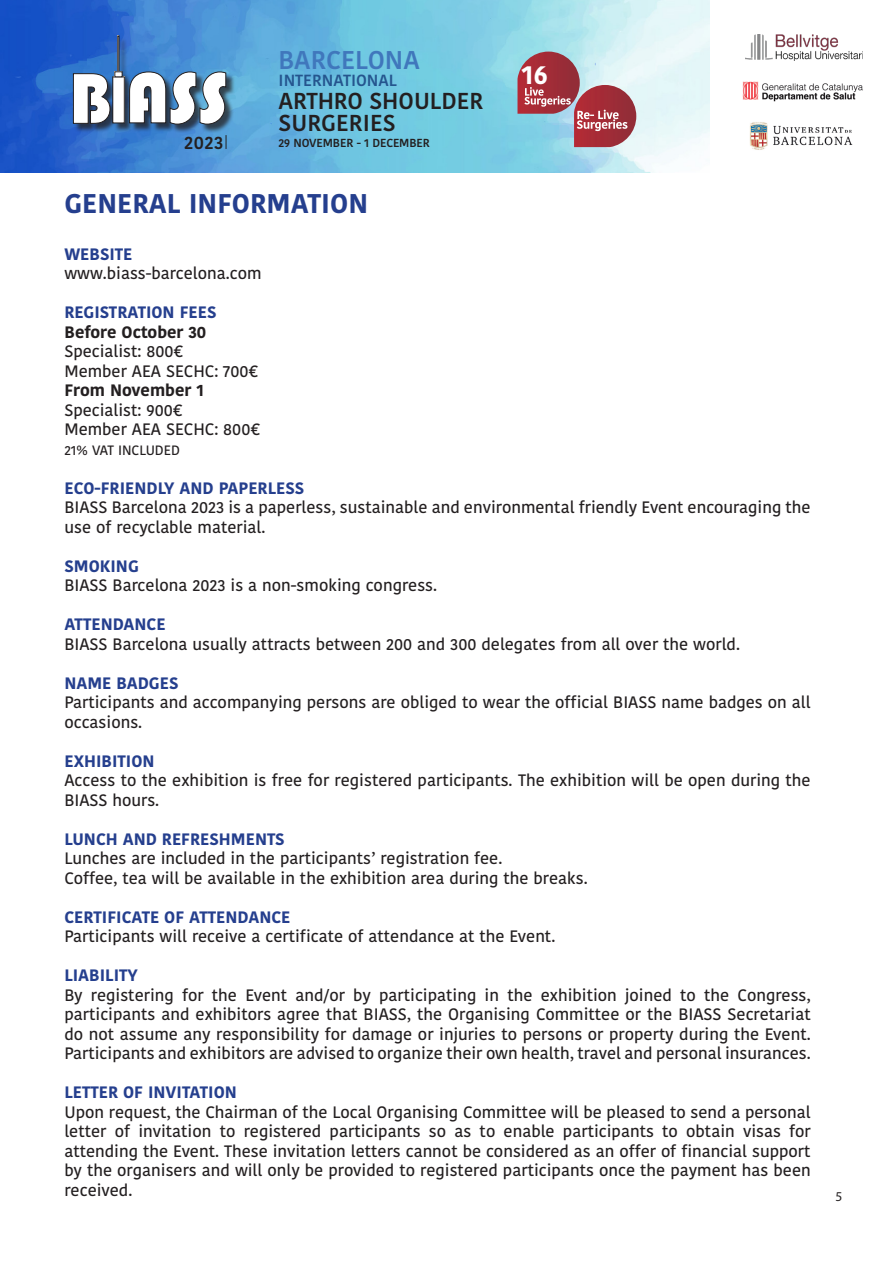
<style>
.page{position:relative;width:893px;height:1263px;background:#fff}
.page>*{position:absolute;margin:0;border:0;box-sizing:border-box;transform-origin:0 0}
.t1{font:700 27px "Kohinoor Telugu";color:#253f8e}
.t2{font:700 26.4px "Kohinoor Telugu";color:#fff}
.t3{font:600 25.65px "Kohinoor Telugu";color:#4077bc}
.t4{font:600 22.95px/22.4px "Kohinoor Telugu";color:#231f20}
.t5{font:600 18.3px "Kohinoor Telugu";color:#231f20}
.t6{font:500 16.5px/19.5px "Kohinoor Telugu";color:#231f20}
.t7{font:700 16.5px "Kohinoor Telugu";color:#253f8e}
.t8{font:700 16.5px "Kohinoor Telugu";color:#231f20}
.t9{font:600 16.05px "Kohinoor Telugu";color:#25558e}
.t10{font:500 13.5px "Kohinoor Telugu";color:#231f20}
.t11{font:13.5px "Myriad Pro";color:#231f20}
.t12{font:600 11.7px "Kohinoor Telugu";letter-spacing:-.01em;color:#231f20}
</style>
<div class="page">
<img style="left:0;top:0;width:710px;height:173px">
<img style="left:750px;top:122px;width:103px;height:28px">
<img style="left:746px;top:35px;width:117px;height:26px">
<img style="left:742px;top:81px;width:121px;height:21px">
<div style="left:74px;top:37px;width:101px;height:96px;background:#231f20;opacity:.75"></div>
<div style="left:118px;top:36px;width:1px;height:42px;border:1px solid #231f20"></div>
<svg style="left:73px;top:72px;width:49px;height:52px"></svg>
<div style="left:171px;top:73px;width:34px;height:60px;background:#231f20;opacity:.75"></div>
<div style="left:201px;top:73px;width:34px;height:60px;background:#231f20;opacity:.75"></div>
<svg style="left:129px;top:72px;width:97px;height:52px"></svg>
<svg style="left:226px;top:135px;width:1px;height:14px"></svg>
<svg style="left:517px;top:52px;width:119px;height:95px;background:#af848f"></svg>
<h3 class="t3" style="left:279px;top:45px;width:143px">BARCELONA</h3>
<p class="t9" style="left:279px;top:71px;width:120px">INTERNATIONAL</p>
<h3 class="t4" style="left:279px;top:90px;width:206px">ARTHRO SHOULDER<br>SURGERIES</h3>
<p class="t5" style="left:184px;top:132px;width:41px">2023</p>
<p class="t12" style="left:279px;top:136px;width:153px">29 NOVEMBER - 1 DECEMBER</p>
<p class="t1" style="left:64px;top:188px;width:305px">GENERAL INFORMATION</p>
<h2 class="t2" style="left:522px;top:59px;width:28px">16</h2>
<p class="t7" style="left:64px;top:244px;width:70px">WEBSITE</p>
<p class="t6" style="left:64px;top:264px;width:199px">www.biass-barcelona.com</p>
<p class="t7" style="left:64px;top:303px;width:154px">REGISTRATION FEES</p>
<p class="t8" style="left:64px;top:322px;width:143px">Before October 30</p>
<p class="t6" style="left:64px;top:342px;width:121px">Specialist: 800€</p>
<p class="t6" style="left:64px;top:361px;width:196px">Member AEA SECHC: 700€</p>
<p class="t8" style="left:64px;top:381px;width:141px">From November 1</p>
<p class="t6" style="left:64px;top:400px;width:120px">Specialist: 900€</p>
<p class="t6" style="left:64px;top:420px;width:197px">Member AEA SECHC: 800€</p>
<p class="t10" style="left:64px;top:442px;width:117px">21% VAT INCLUDED</p>
<p class="t7" style="left:64px;top:478px;width:241px">ECO-FRIENDLY AND PAPERLESS</p>
<p class="t6" style="left:64px;top:498px;width:748px">BIASS Barcelona 2023 is a paperless, sustainable and environmental friendly Event encouraging the use of recyclable material.</p>
<p class="t7" style="left:64px;top:556px;width:76px">SMOKING</p>
<p class="t6" style="left:64px;top:576px;width:374px">BIASS Barcelona 2023 is a non-smoking congress.</p>
<p class="t7" style="left:64px;top:615px;width:103px">ATTENDANCE</p>
<p class="t6" style="left:64px;top:634px;width:677px">BIASS Barcelona usually attracts between 200 and 300 delegates from all over the world.</p>
<p class="t7" style="left:64px;top:673px;width:116px">NAME BADGES</p>
<p class="t6" style="left:64px;top:693px;width:748px">Participants and accompanying persons are obliged to wear the official BIASS name badges on all occasions.</p>
<p class="t7" style="left:64px;top:751px;width:92px">EXHIBITION</p>
<p class="t6" style="left:64px;top:771px;width:748px">Access to the exhibition is free for registered participants. The exhibition will be open during the<br>BIASS hours.</p>
<p class="t7" style="left:64px;top:829px;width:222px">LUNCH AND REFRESHMENTS</p>
<p class="t6" style="left:64px;top:849px;width:439px">Lunches are included in the participants’ registration fee.</p>
<p class="t6" style="left:64px;top:868px;width:525px">Coffee, tea will be available in the exhibition area during the breaks.</p>
<p class="t7" style="left:64px;top:907px;width:228px">CERTIFICATE OF ATTENDANCE</p>
<p class="t6" style="left:64px;top:927px;width:492px">Participants will receive a certificate of attendance at the Event.</p>
<p class="t7" style="left:64px;top:966px;width:75px">LIABILITY</p>
<p class="t6" style="left:64px;top:985px;width:748px;text-align:justify">By registering for the Event and/or by participating in the exhibition joined to the Congress, participants and exhibitors agree that BIASS, the Organising Committee or the BIASS Secretariat do not assume any responsibility for damage or injuries to persons or property during the Event.<br>Participants and exhibitors are advised to organize their own health, travel and personal insurances.</p>
<p class="t7" style="left:64px;top:1083px;width:174px">LETTER OF INVITATION</p>
<p class="t6" style="left:64px;top:1102px;width:748px;text-align:justify">Upon request, the Chairman of the Local Organising Committee will be pleased to send a personal letter of invitation to registered participants so as to enable participants to obtain visas for attending the Event. These invitation letters cannot be considered as an offer of financial support by the organisers and will only be provided to registered participants once the payment has been received.</p>
<p class="t11" style="left:835px;top:1188px;width:8px">5</p>
</div>
